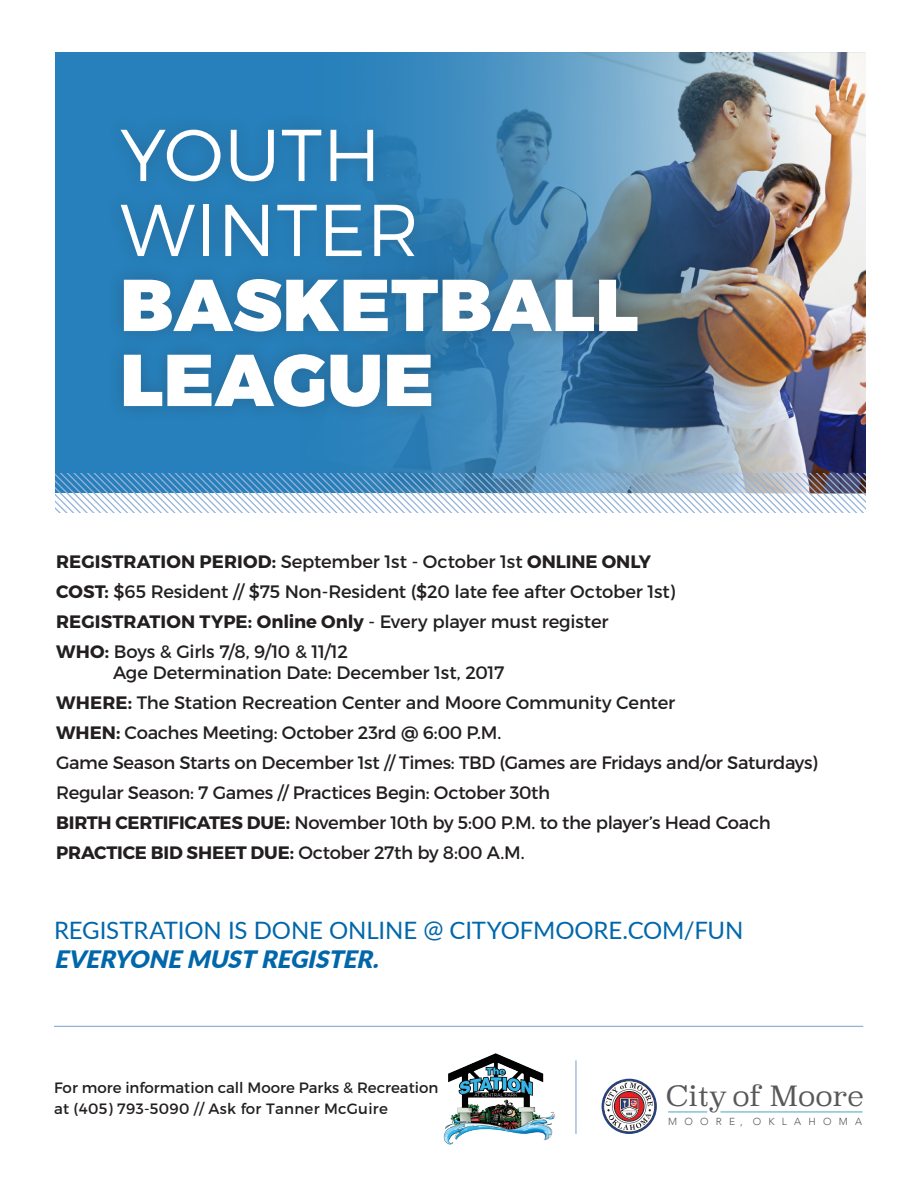
<style>
.page{position:relative;width:918px;height:1188px;background:#fff}
.page>*{position:absolute;margin:0;border:0;box-sizing:border-box;transform-origin:0 0}
.Flier_Heading{font:900 73.2px "Montserrat";letter-spacing:.01em;color:#fff}
.Flier_Heading-2{font:300 73.2px "Montserrat";letter-spacing:.01em;color:#fff}
.t1{font:300 27.9px "Superclarendon";color:#57585a}
.Body{font:24px/28.8px "Lato";letter-spacing:-.005em;color:#0067aa}
.Body-2{font:18px/30px "Montserrat";letter-spacing:-.015em;color:#231f20}
.t2{font:15px "Montserrat";color:#231f20}
.t3{font:15px "Montserrat";letter-spacing:.02em;color:#231f20}
.t4{font:300 10.2px "Avenir";letter-spacing:.71em;color:#57585a}
.s1{font-weight:700}
.s2{font-weight:900;font-style:italic}
</style>
<div class="page">
<div style="left:56px;top:52px;width:810px;height:441px;background:#2780bb"></div>
<img style="left:396px;top:53px;width:470px;height:420px">
<div style="left:105px;top:113px;width:550px;height:310px;background:#231f20;opacity:.25"></div>
<svg style="left:56px;top:473px;width:810px;height:40px"></svg>
<hr style="left:54px;top:1026px;width:809px;height:1px;background:#95b3d8">
<svg style="left:602px;top:1079px;width:55px;height:55px"></svg>
<hr style="left:668px;top:1112px;width:39px;height:1px;background:#46a4c3">
<hr style="left:720px;top:1112px;width:143px;height:1px;background:#46a4c3">
<img style="left:443px;top:1053px;width:112px;height:92px">
<hr style="left:575px;top:1060px;width:2px;height:74px;background:#95b3d8">
<p class="Flier_Heading-2" style="left:120px;top:110px;width:262px">YOUTH</p>
<p class="Flier_Heading-2" style="left:120px;top:185px;width:301px">WINTER</p>
<p class="Flier_Heading" style="left:120px;top:259px;width:519px">BASKETBALL</p>
<p class="Flier_Heading" style="left:120px;top:334px;width:315px">LEAGUE</p>
<p class="Body-2" style="left:56px;top:547px;width:620px"><span class="s1">REGISTRATION PERIOD:</span> September 1st - October 1st <span class="s1">ONLINE ONLY COST:</span> $65 Resident // $75 Non-Resident ($20 late fee after October 1st)<br><span class="s1">REGISTRATION TYPE: Online Only</span> - Every player must register<br><span class="s1">WHO:</span> Boys &amp; Girls 7/8, 9/10 &amp; 11/12</p>
<p class="Body-2" style="left:56px;top:658px;width:763px;text-indent:57px">Age Determination Date: December 1st, 2017<br><span class="s1">WHERE:</span> The Station Recreation Center and Moore Community Center<br><span class="s1">WHEN:</span> Coaches Meeting: October 23rd @ 6:00 P.M.<br>Game Season Starts on December 1st // Times: TBD (Games are Fridays and/or Saturdays)<br>Regular Season: 7 Games // Practices Begin: October 30th<br><span class="s1">BIRTH CERTIFICATES DUE:</span> November 10th by 5:00 P.M. to the player’s Head Coach <span class="s1">PRACTICE BID SHEET DUE:</span> October 27th by 8:00 A.M.</p>
<p class="Body" style="left:54px;top:915px;width:691px">REGISTRATION IS DONE ONLINE @ CITYOFMOORE.COM/FUN<br><span class="s2">EVERYONE MUST REGISTER.</span></p>
<p class="t2" style="left:54px;top:1079px;width:386px">For more information call Moore Parks &amp; Recreation</p>
<p class="t3" style="left:54px;top:1100px;width:336px">at (405) 793-5090 // Ask for Tanner McGuire</p>
<p class="t1" style="left:666px;top:1078px;width:199px">City of Moore</p>
<p class="t4" style="left:668px;top:1116px;width:195px">MOORE, OKLAHOMA</p>
</div>
